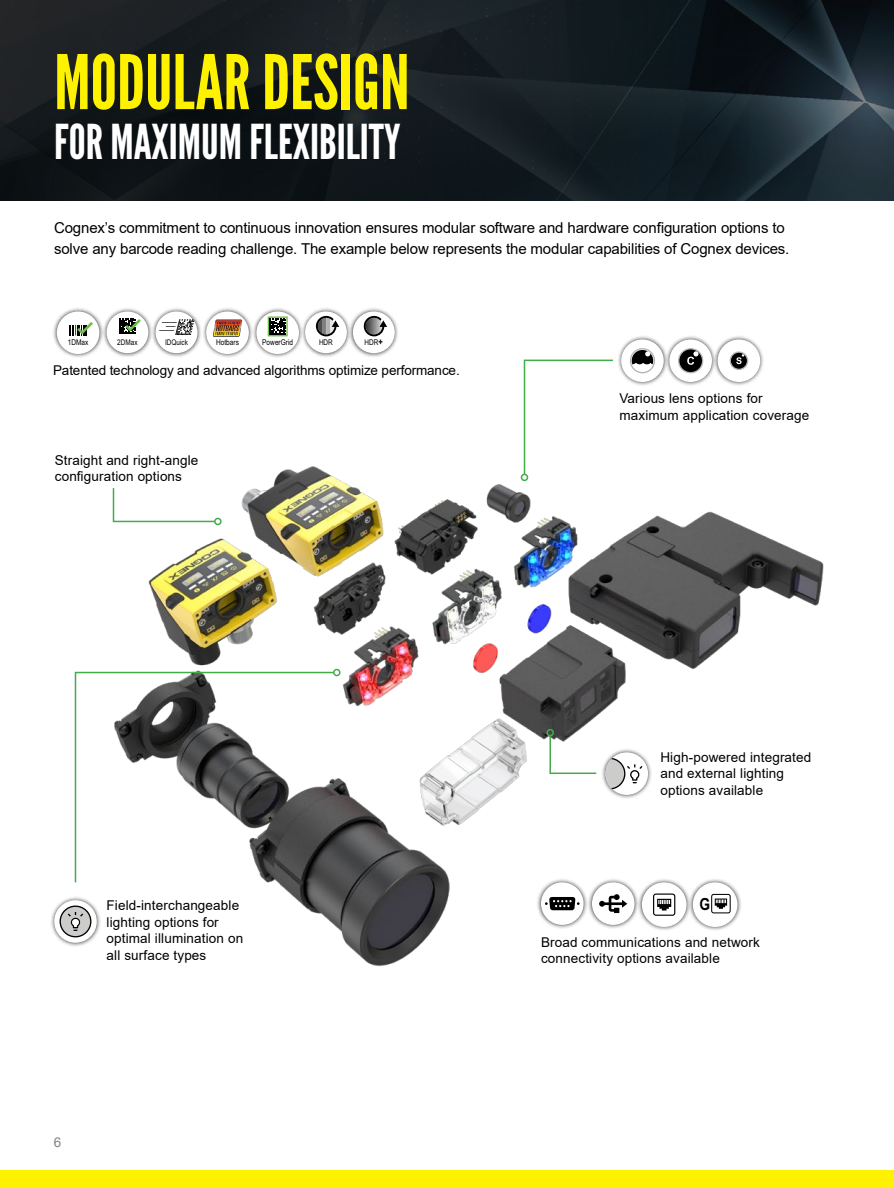
<style>
.page{position:relative;width:894px;height:1188px;background:#fff}
.page>*{position:absolute;margin:0;border:0;box-sizing:border-box;transform-origin:0 0}
.t1{font:75px "League Gothic";color:#fff200}
.t2{font:48px "League Gothic";color:#fff}
.t3{font:700 16.65px "Arial Narrow";color:#000}
.t4{font:15px/21px "Arial";letter-spacing:-.01em;color:#000}
.t5{font:13.5px/16.5px "Arial";letter-spacing:.01em;color:#000}
.t6{font:13.5px "Arial";letter-spacing:-.01em;color:#000}
.t7{font:13.5px "Arial";color:#808285}
.t8{font:7.95px "Arial Narrow";color:#000}
.t9{font:7.8px "Arial Narrow";color:#000}
.s1{font-weight:700;font-size:9.15px}
</style>
<div class="page">
<img style="left:751px;top:0;width:142px;height:201px">
<img style="left:0;top:0;width:751px;height:201px">
<div style="left:0;top:1171px;width:893px;height:17px;background:#fff200"></div>
<img style="left:148px;top:466px;width:676px;height:501px">
<div style="left:601px;top:748px;width:51px;height:51px;background:#000;opacity:.75"></div>
<div style="left:605px;top:752px;width:42px;height:43px;background:#fff;border-radius:50%"></div>
<svg style="left:605px;top:758px;width:38px;height:32px"></svg>
<div style="left:664px;top:335px;width:52px;height:51px;background:#000;opacity:.75"></div>
<div style="left:669px;top:339px;width:42px;height:43px;background:#fff;border-radius:50%"></div>
<svg style="left:678px;top:349px;width:24px;height:24px"></svg>
<div style="left:677px;top:348px;width:26px;height:25px;border:1px solid #b3b4b4;border-radius:50%"></div>
<svg style="left:687px;top:351px;width:11px;height:14px"></svg>
<div style="left:713px;top:335px;width:51px;height:51px;background:#000;opacity:.75"></div>
<div style="left:717px;top:339px;width:43px;height:43px;background:#fff;border-radius:50%"></div>
<svg style="left:730px;top:352px;width:17px;height:17px"></svg>
<div style="left:729px;top:351px;width:19px;height:19px;border:1px solid #b3b4b4;border-radius:50%"></div>
<svg style="left:736px;top:354px;width:8px;height:10px"></svg>
<div style="left:616px;top:335px;width:52px;height:51px;background:#000;opacity:.75"></div>
<div style="left:621px;top:339px;width:42px;height:43px;background:#fff;border-radius:50%"></div>
<div style="left:629px;top:348px;width:25px;height:25px;border:1px solid #b3b4b4;border-radius:50%"></div>
<svg style="left:631px;top:350px;width:22px;height:22px"></svg>
<div style="left:637px;top:878px;width:53px;height:53px;background:#000;opacity:.75"></div>
<div style="left:641px;top:882px;width:45px;height:45px;background:#fff;border-radius:50%"></div>
<svg style="left:653px;top:894px;width:22px;height:22px"></svg>
<div style="left:688px;top:878px;width:53px;height:53px;background:#000;opacity:.75"></div>
<div style="left:692px;top:882px;width:45px;height:45px;background:#fff;border-radius:50%"></div>
<svg style="left:711px;top:894px;width:19px;height:19px"></svg>
<div style="left:536px;top:878px;width:51px;height:51px;background:#000;opacity:.75"></div>
<div style="left:541px;top:882px;width:42px;height:43px;background:#fff;border-radius:50%"></div>
<svg style="left:545px;top:897px;width:34px;height:13px"></svg>
<div style="left:587px;top:878px;width:51px;height:51px;background:#000;opacity:.75"></div>
<div style="left:591px;top:882px;width:43px;height:43px;background:#fff;border-radius:50%"></div>
<svg style="left:599px;top:894px;width:28px;height:19px"></svg>
<div style="left:50px;top:896px;width:51px;height:51px;background:#000;opacity:.75"></div>
<svg style="left:54px;top:900px;width:43px;height:43px"></svg>
<svg style="left:60px;top:906px;width:31px;height:31px"></svg>
<div style="left:59px;top:906px;width:32px;height:31px;border:1px solid #000;border-radius:50%"></div>
<svg style="left:66px;top:911px;width:19px;height:20px"></svg>
<div style="left:52px;top:307px;width:52px;height:51px;background:#000;opacity:.75"></div>
<div style="left:57px;top:311px;width:42px;height:43px;background:#fff;border-radius:50%"></div>
<svg style="left:69px;top:319px;width:27px;height:17px"></svg>
<div style="left:102px;top:307px;width:51px;height:51px;background:#000;opacity:.75"></div>
<div style="left:107px;top:311px;width:41px;height:42px;background:#fff;border-radius:50%"></div>
<svg style="left:120px;top:316px;width:23px;height:18px"></svg>
<div style="left:348px;top:307px;width:51px;height:51px;background:#000;opacity:.75"></div>
<div style="left:353px;top:311px;width:41px;height:42px;background:#fff;border-radius:50%"></div>
<svg style="left:363px;top:316px;width:24px;height:20px"></svg>
<div style="left:300px;top:307px;width:51px;height:51px;background:#000;opacity:.75"></div>
<div style="left:305px;top:311px;width:42px;height:42px;background:#fff;border-radius:50%"></div>
<svg style="left:316px;top:316px;width:23px;height:20px"></svg>
<div style="left:202px;top:307px;width:51px;height:51px;background:#000;opacity:.75"></div>
<div style="left:206px;top:311px;width:43px;height:43px;background:#fff;border-radius:50%"></div>
<img style="left:213px;top:319px;width:29px;height:18px">
<img style="left:213px;top:320px;width:1px;height:16px">
<img style="left:214px;top:320px;width:27px;height:16px">
<svg style="left:215px;top:322px;width:25px;height:13px"></svg>
<div style="left:151px;top:307px;width:51px;height:51px;background:#000;opacity:.75"></div>
<div style="left:155px;top:311px;width:42px;height:42px;background:#fff;border-radius:50%"></div>
<svg style="left:159px;top:319px;width:36px;height:16px"></svg>
<div style="left:252px;top:307px;width:51px;height:51px;background:#000;opacity:.75"></div>
<div style="left:256px;top:311px;width:43px;height:43px;background:#fff;border-radius:50%"></div>
<div style="left:268px;top:316px;width:19px;height:20px;border:1px solid #6abd45"></div>
<svg style="left:269px;top:318px;width:16px;height:16px"></svg>
<svg style="left:523px;top:359px;width:91px;height:117px"></svg>
<div style="left:520px;top:474px;width:8px;height:7px;border:2px solid #41ad49;border-radius:50%"></div>
<svg style="left:74px;top:671px;width:261px;height:213px"></svg>
<div style="left:333px;top:669px;width:7px;height:7px;border:2px solid #41ad49;border-radius:50%"></div>
<svg style="left:548px;top:734px;width:49px;height:41px"></svg>
<div style="left:546px;top:729px;width:7px;height:7px;border:2px solid #41ad49;border-radius:50%"></div>
<svg style="left:112px;top:487px;width:104px;height:36px"></svg>
<div style="left:214px;top:518px;width:7px;height:7px;border:2px solid #41ad49;border-radius:50%"></div>
<h1 class="t1" style="left:54px;top:38px;width:357px">MODULAR DESIGN</h1>
<h2 class="t2" style="left:54px;top:113px;width:347px">FOR MAXIMUM FLEXIBILITY</h2>
<p class="t4" style="left:54px;top:218px;width:736px">Cognex’s commitment to continuous innovation ensures modular software and hardware configuration options to solve any barcode reading challenge. The example below represents the modular capabilities of Cognex devices.</p>
<p class="t8" style="left:68px;top:337px;width:22px">1DMax</p>
<p class="t9" style="left:117px;top:336px;width:22px">2DMax</p>
<p class="t9" style="left:165px;top:336px;width:24px">IDQuick</p>
<p class="t8" style="left:216px;top:337px;width:24px">Hotbars</p>
<p class="t8" style="left:262px;top:337px;width:32px">PowerGrid</p>
<p class="t9" style="left:319px;top:336px;width:15px">HDR</p>
<p class="t9" style="left:364px;top:336px;width:20px">HDR<span class="s1">+</span></p>
<p class="t6" style="left:53px;top:361px;width:408px">Patented technology and advanced algorithms optimize performance.</p>
<p class="t5" style="left:55px;top:452px;width:145px">Straight and right-angle configuration options</p>
<p class="t5" style="left:619px;top:390px;width:191px">Various lens options for maximum application coverage</p>
<p class="t5" style="left:660px;top:749px;width:152px">High-powered integrated and external lighting options available</p>
<p class="t5" style="left:106px;top:897px;width:134px">Field-interchangeable</p>
<p class="t3" style="left:699px;top:892px;width:12px">G</p>
<p class="t5" style="left:106px;top:913px;width:138px">lighting options for optimal illumination on all surface types</p>
<p class="t5" style="left:541px;top:934px;width:220px">Broad communications and network connectivity options available</p>
<p class="t7" style="left:54px;top:1133px;width:9px">6</p>
</div>
